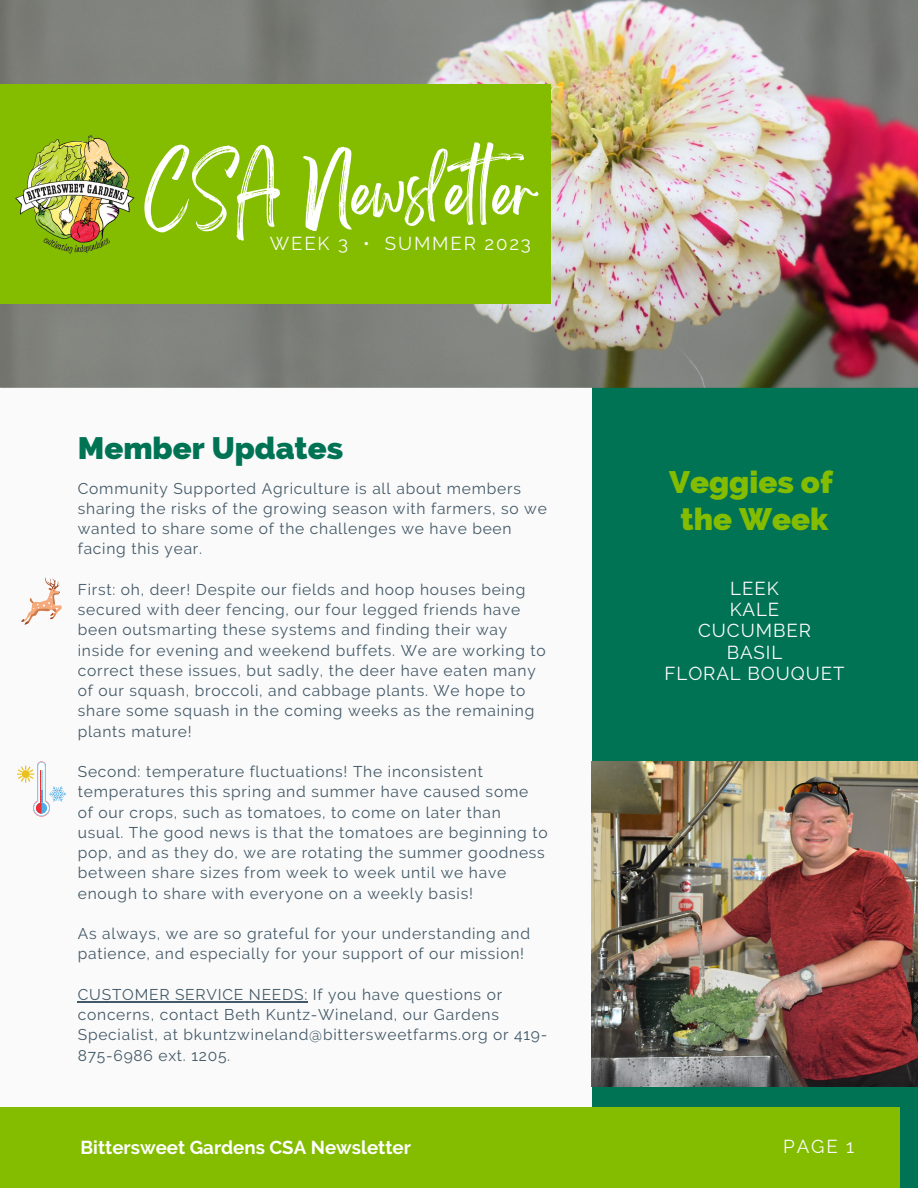
<style>
.page{position:relative;width:918px;height:1188px;background:#fafafa}
.page>*{position:absolute;margin:0;border:0;box-sizing:border-box;transform-origin:0 0}
.t1{font:54.45px "Brightwall";color:#fff}
.t2{font:800 31.2px "Raleway";color:#84bd00}
.t3{font:800 31.2px "Raleway";color:#007355}
.t4{font:18.75px "Raleway";letter-spacing:.05em;color:#fafafa}
.t5{font:700 18.75px "Raleway";color:#fff}
.t6{font:18.75px "Raleway";letter-spacing:.1em;color:#fafafa}
.t7{font:15.6px/20.2px "Raleway";letter-spacing:.05em;color:#435967}
</style>
<div class="page">
<div style="left:593px;top:342px;width:325px;height:846px;background:#007355"></div>
<img style="left:0;top:0;width:918px;height:388px">
<img style="left:592px;top:761px;width:325px;height:326px">
<div style="left:0;top:84px;width:550px;height:219px;background:#84bd00"></div>
<div style="left:0;top:1107px;width:900px;height:81px;background:#84bd00"></div>
<img style="left:15px;top:135px;width:120px;height:119px">
<svg style="left:21px;top:578px;width:41px;height:47px"></svg>
<svg style="left:17px;top:761px;width:50px;height:56px"></svg>
<hr style="left:78px;top:1001px;width:230px;height:1px;background:#435967">
<p class="t1" style="left:144px;top:173px;width:394px">CSA Newsleter</p>
<p class="t6" style="left:270px;top:232px;width:263px">WEEK 3 • SUMMER 2023</p>
<p class="t3" style="left:78px;top:429px;width:267px">Member Updates</p>
<p class="t7" style="left:78px;top:478px;width:471px">Community Supported Agriculture is all about members sharing the risks of the growing season with farmers, so we wanted to share some of the challenges we have been facing this year.</p>
<p class="t7" style="left:78px;top:579px;width:469px">First: oh, deer! Despite our fields and hoop houses being secured with deer fencing, our four legged friends have been outsmarting these systems and finding their way inside for evening and weekend buffets. We are working to correct these issues, but sadly, the deer have eaten many of our squash, broccoli, and cabbage plants. We hope to share some squash in the coming weeks as the remaining plants mature!</p>
<p class="t7" style="left:78px;top:762px;width:471px">Second: temperature fluctuations! The inconsistent temperatures this spring and summer have caused some<br>of our crops, such as tomatoes, to come on later than usual. The good news is that the tomatoes are beginning to pop, and as they do, we are rotating the summer goodness between share sizes from week to week until we have enough to share with everyone on a weekly basis!</p>
<p class="t7" style="left:78px;top:924px;width:454px">As always, we are so grateful for your understanding and patience, and especially for your support of our mission!</p>
<p class="t7" style="left:78px;top:984px;width:471px">CUSTOMER SERVICE NEEDS: If you have questions or concerns, contact Beth Kuntz-Wineland, our Gardens Specialist, at bkuntzwineland@bittersweetfarms.org or 419- 875-6986 ext. 1205.</p>
<p class="t2" style="left:669px;top:464px;width:165px">Veggies of</p>
<p class="t2" style="left:681px;top:501px;width:149px">the Week</p>
<p class="t4" style="left:730px;top:577px;width:50px">LEEK</p>
<p class="t4" style="left:730px;top:598px;width:51px">KALE</p>
<p class="t4" style="left:698px;top:620px;width:114px">CUCUMBER</p>
<p class="t4" style="left:727px;top:641px;width:57px">BASIL</p>
<p class="t4" style="left:665px;top:662px;width:181px">FLORAL BOUQUET</p>
<p class="t5" style="left:81px;top:1136px;width:332px">Bittersweet Gardens CSA Newsletter</p>
<p class="t4" style="left:783px;top:1135px;width:73px">PAGE 1</p>
</div>
